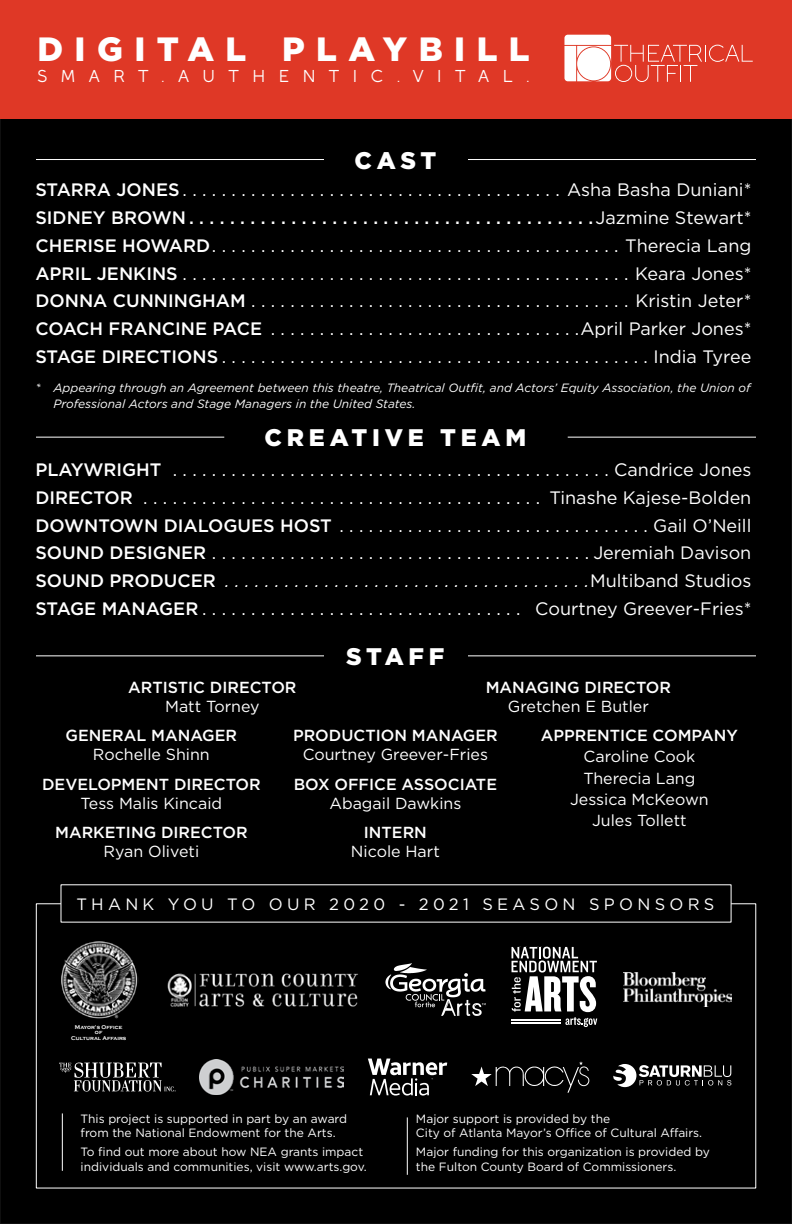
<style>
.page{position:relative;width:792px;height:1224px;background:#fff}
.page>*{position:absolute;margin:0;border:0;box-sizing:border-box;transform-origin:0 0}
.t1{font:900 33.6px "Gotham";letter-spacing:.34em;color:#fff}
.t2{font:900 24px "Gotham";letter-spacing:.2em;color:#fff}
.t3{font:18px/27.8px "Gotham";color:#fff;text-align:justify}
.t4{font:17.2px "Full Sans LC 50";letter-spacing:.785em;color:#fff}
.t5{font:16.4px "Gotham";letter-spacing:.26em;color:#fff}
.t6{font:16px/21.2px "Gotham";color:#fff;text-align:center}
.t7{font:500 16px "Gotham";color:#fff}
.t8{font:12px/14.4px "Gotham";color:#fff}
.t9{font:italic 12px/16px "Gotham";color:#fff}
.t10{font:700 5.6px/5.6px "Copperplate Gothic";color:#fff;text-align:center}
.s1{font-weight:500}
</style>
<div class="page">
<div style="left:0;top:14px;width:792px;height:1210px;background:#000"></div>
<div style="left:0;top:0;width:792px;height:118px;background:#df3826"></div>
<svg style="left:564px;top:35px;width:189px;height:47px"></svg>
<hr style="left:36px;top:159px;width:288px;height:1px;background:#fff">
<hr style="left:36px;top:655px;width:288px;height:1px;background:#fff">
<hr style="left:36px;top:437px;width:188px;height:1px;background:#fff">
<hr style="left:568px;top:437px;width:188px;height:1px;background:#fff">
<hr style="left:468px;top:159px;width:288px;height:1px;background:#fff">
<hr style="left:468px;top:655px;width:288px;height:1px;background:#fff">
<img style="left:61px;top:941px;width:77px;height:77px">
<img style="left:167px;top:973px;width:191px;height:34px">
<img style="left:199px;top:1060px;width:145px;height:34px">
<svg style="left:512px;top:947px;width:85px;height:80px"></svg>
<img style="left:623px;top:973px;width:108px;height:33px">
<svg style="left:385px;top:963px;width:101px;height:53px"></svg>
<svg style="left:59px;top:1063px;width:117px;height:29px"></svg>
<svg style="left:368px;top:1059px;width:79px;height:37px"></svg>
<svg style="left:471px;top:1061px;width:118px;height:32px"></svg>
<svg style="left:613px;top:1064px;width:118px;height:23px"></svg>
<hr style="left:62px;top:1113px;width:1px;height:58px;background:#fff">
<hr style="left:407px;top:1117px;width:1px;height:58px;background:#fff">
<h1 class="t1" style="left:37px;top:26px;width:494px">DIGITAL PLAYBILL</h1>
<p class="t4" style="left:37px;top:66px;width:494px">SMART.AUTHENTIC.VITAL.</p>
<h2 class="t2" style="left:355px;top:144px;width:83px">CAST</h2>
<p class="t3" style="left:35px;top:176px;width:718px"><span class="s1">STARRA JONES</span> . . . . . . . . . . . . . . . . . . . . . . . . . . . . . . . . . . . . . . . Asha Basha Duniani* <span class="s1">SIDNEY BROWN . . . . . . . . . . . . . . . . . . . . . . . . . . . . . . . . . . . . . . .</span> Jazmine Stewart* <span class="s1">CHERISE HOWARD</span> . . . . . . . . . . . . . . . . . . . . . . . . . . . . . . . . . . . . . . . . . . Therecia Lang <span class="s1">APRIL JENKINS</span> . . . . . . . . . . . . . . . . . . . . . . . . . . . . . . . . . . . . . . . . . . . . . . Keara Jones* <span class="s1">DONNA CUNNINGHAM</span> . . . . . . . . . . . . . . . . . . . . . . . . . . . . . . . . . . . . . . Kristin Jeter* <span class="s1">COACH FRANCINE PACE</span> . . . . . . . . . . . . . . . . . . . . . . . . . . . . . . . April Parker Jones* <span class="s1">STAGE DIRECTIONS</span> . . . . . . . . . . . . . . . . . . . . . . . . . . . . . . . . . . . . . . . . . . . . India Tyree</p>
<p class="t9" style="left:53px;top:379px;width:699px;text-indent:-18px">* Appearing through an Agreement between this theatre, Theatrical Outfit, and Actors’ Equity Association, the Union of<br>Professional Actors and Stage Managers in the United States.</p>
<h2 class="t2" style="left:265px;top:421px;width:263px">CREATIVE TEAM</h2>
<p class="t3" style="left:35px;top:456px;width:718px;text-align:right"><span class="s1">PLAYWRIGHT</span> . . . . . . . . . . . . . . . . . . . . . . . . . . . . . . . . . . . . . . . . . . . . . Candrice Jones <span class="s1">DIRECTOR</span> . . . . . . . . . . . . . . . . . . . . . . . . . . . . . . . . . . . . . . . . . Tinashe Kajese-Bolden <span class="s1">DOWNTOWN DIALOGUES HOST</span> . . . . . . . . . . . . . . . . . . . . . . . . . . . . . . . Gail O’Neill <span class="s1">SOUND DESIGNER</span> . . . . . . . . . . . . . . . . . . . . . . . . . . . . . . . . . . . . . . Jeremiah Davison Multiband Studios<br><span class="s1">STAGE MANAGER</span> . . . . . . . . . . . . . . . . . . . . . . . . . . . . . . . . . Courtney Greever-Fries*</p>
<h2 class="t2" style="left:346px;top:640px;width:100px">STAFF</h2>
<p class="t7" style="left:128px;top:677px;width:170px">ARTISTIC DIRECTOR</p>
<p class="t6" style="left:165px;top:695px;width:96px">Matt Torney</p>
<p class="t7" style="left:486px;top:677px;width:187px">MANAGING DIRECTOR</p>
<p class="t6" style="left:508px;top:695px;width:143px">Gretchen E Butler</p>
<p class="t7" style="left:66px;top:725px;width:173px">GENERAL MANAGER</p>
<p class="t6" style="left:93px;top:744px;width:118px">Rochelle Shinn</p>
<p class="t7" style="left:42px;top:774px;width:220px">DEVELOPMENT DIRECTOR</p>
<p class="t6" style="left:81px;top:792px;width:143px">Tess Malis Kincaid</p>
<p class="t7" style="left:55px;top:822px;width:194px">MARKETING DIRECTOR</p>
<p class="t6" style="left:104px;top:841px;width:97px">Ryan Oliveti</p>
<p class="t7" style="left:293px;top:725px;width:206px">PRODUCTION MANAGER</p>
<p class="t6" style="left:303px;top:744px;width:187px">Courtney Greever-Fries</p>
<p class="t7" style="left:294px;top:774px;width:205px">BOX OFFICE ASSOCIATE</p>
<p class="t6" style="left:329px;top:792px;width:133px">Abagail Dawkins</p>
<p class="t7" style="left:364px;top:822px;width:65px">INTERN</p>
<p class="t6" style="left:351px;top:841px;width:90px">Nicole Hart</p>
<p class="t7" style="left:541px;top:725px;width:198px">APPRENTICE COMPANY</p>
<p class="t6" style="left:570px;top:746px;width:140px">Caroline Cook<br>Therecia Lang<br>Jessica McKeown<br>Jules Tollett</p>
<p class="t5" style="left:76px;top:894px;width:640px">THANK YOU TO OUR 2020 - 2021 SEASON SPONSORS</p>
<p class="t10" style="left:71px;top:1024px;width:57px">Mayor’s Office of<br>Cultural Affairs</p>
<p class="t8" style="left:81px;top:1111px;width:268px">This project is supported in part by an award from the National Endowment for the Arts.</p>
<p class="t8" style="left:81px;top:1144px;width:286px">To find out more about how NEA grants impact individuals and communities, visit www.arts.gov.</p>
<p class="t8" style="left:416px;top:1111px;width:286px">Major support is provided by the<br>City of Atlanta Mayor’s Office of Cultural Affairs.</p>
<p class="t8" style="left:416px;top:1144px;width:295px">Major funding for this organization is provided by the Fulton County Board of Commissioners.</p>
</div>
